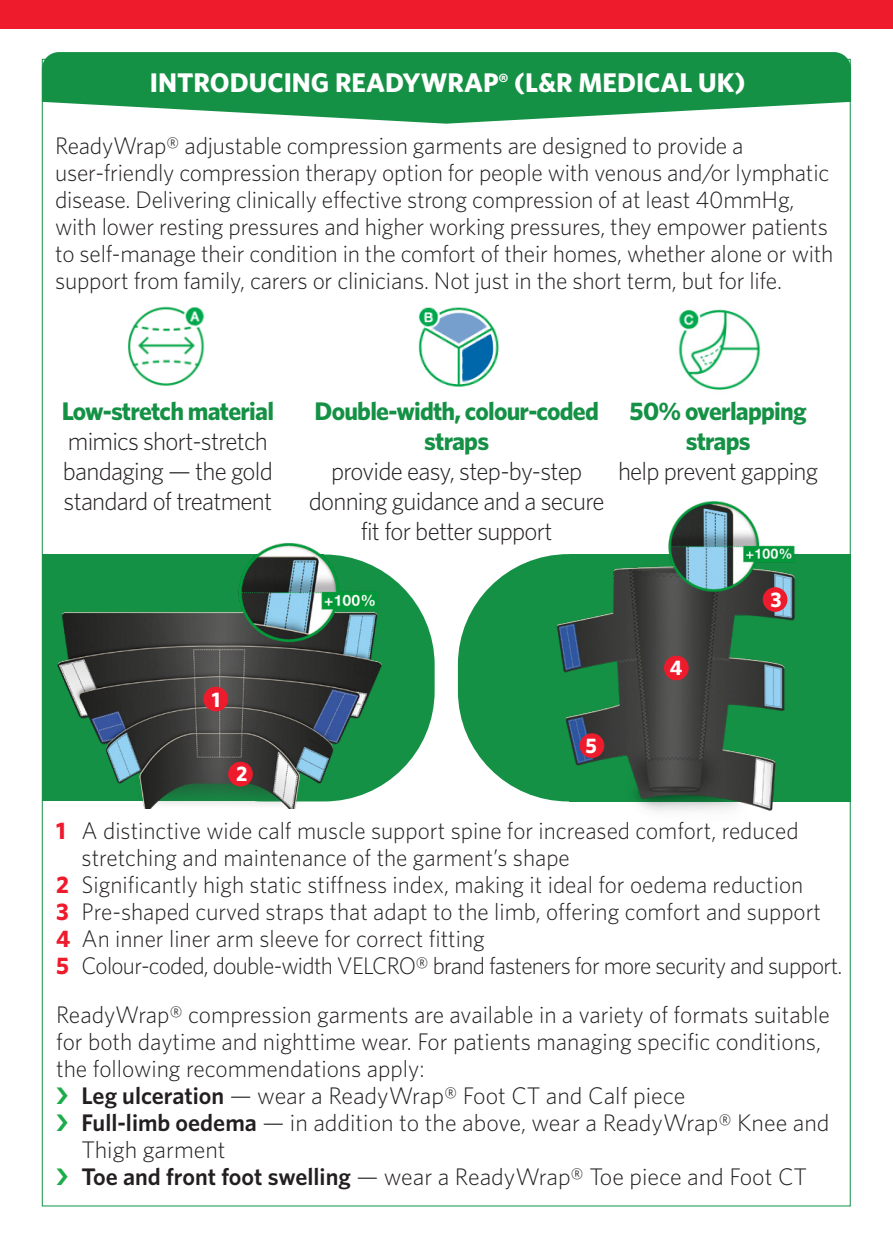
<style>
.page{position:relative;width:893px;height:1259px;background:#fff}
.page>*{position:absolute;margin:0;border:0;box-sizing:border-box;transform-origin:0 0}
.t1{font:700 27px "Whitney";color:#fff}
.Box_Bullets{font:300 25.5px/30px "Whitney";letter-spacing:-.03em;color:#231f20}
.Box_Bullets-2{font:700 25.5px/30px "Whitney";letter-spacing:-.03em;color:#149145;text-align:center}
.Box_Bullets-3{font:300 24px/27px "Whitney";letter-spacing:-.01em;color:#231f20}
.Box_Bullets-4{font:300 24px "Whitney";letter-spacing:-.03em;color:#231f20}
.Box_Bullets-5{font:700 21px "Whitney";color:#fff}
.s1{font-family:"Myriad Pro";font-stretch:condensed}
.s2{font-weight:700;color:#ee1b2d}
.s3{font-weight:600}
</style>
<div class="page">
<div style="left:0;top:0;width:893px;height:28px;background:#ee1b2d"></div>
<div style="left:42px;top:59px;width:809px;height:1147px;background:#fff;border:1px solid #149145"></div>
<svg style="left:42px;top:52px;width:809px;height:72px;fill:#149145"></svg>
<img style="left:678px;top:309px;width:83px;height:82px">
<img style="left:128px;top:306px;width:77px;height:80px">
<img style="left:418px;top:307px;width:81px;height:80px">
<div style="left:153px;top:554px;width:282px;height:247px;background:#149145;border-radius:111px"></div>
<div style="left:458px;top:554px;width:281px;height:247px;background:#149145;border-radius:111px"></div>
<div style="left:569px;top:554px;width:282px;height:247px;background:#149145"></div>
<img style="left:41px;top:538px;width:378px;height:270px">
<div style="left:203px;top:686px;width:25px;height:25px;background:#ee1b2d;border-radius:50%"></div>
<div style="left:228px;top:762px;width:25px;height:24px;background:#ee1b2d;border-radius:50%"></div>
<img style="left:541px;top:501px;width:270px;height:310px">
<div style="left:664px;top:655px;width:25px;height:25px;background:#ee1b2d;border-radius:50%"></div>
<div style="left:763px;top:587px;width:24px;height:25px;background:#ee1b2d;border-radius:50%"></div>
<div style="left:580px;top:733px;width:24px;height:25px;background:#ee1b2d;border-radius:50%"></div>
<p class="t1" style="left:150px;top:66px;width:597px">INTRODUCING READYWRAP<span class="s1">®</span> (L&amp;R MEDICAL UK)</p>
<p class="Box_Bullets-3" style="left:55px;top:132px;width:690px">ReadyWrap® adjustable compression garments are designed to provide a</p>
<p class="Box_Bullets-3" style="left:55px;top:159px;width:780px">user-friendly compression therapy option for people with venous and/or lymphatic disease. Delivering clinically effective strong compression of at least 40mmHg, with lower resting pressures and higher working pressures, they empower patients to self-manage their condition in the comfort of their homes, whether alone or with support from family, carers or clinicians. Not just in the short term, but for life.</p>
<p class="Box_Bullets-2" style="left:62px;top:395px;width:214px">Low-stretch material</p>
<p class="Box_Bullets" style="left:63px;top:425px;width:211px">mimics short-stretch bandaging — the gold standard of treatment</p>
<p class="Box_Bullets-5" style="left:212px;top:686px;width:10px">1</p>
<p class="Box_Bullets-5" style="left:236px;top:761px;width:13px">2</p>
<p class="Box_Bullets-2" style="left:314px;top:395px;width:286px">Double-width, colour-coded straps</p>
<p class="Box_Bullets" style="left:309px;top:455px;width:297px;text-align:center">provide easy, step-by-step donning guidance and a secure fit for better support</p>
<p class="Box_Bullets-2" style="left:630px;top:395px;width:179px">50% overlapping straps</p>
<p class="Box_Bullets" style="left:618px;top:455px;width:202px">help prevent gapping</p>
<p class="Box_Bullets-5" style="left:770px;top:586px;width:13px">3</p>
<p class="Box_Bullets-5" style="left:670px;top:655px;width:14px">4</p>
<p class="Box_Bullets-5" style="left:585px;top:732px;width:13px">5</p>
<p class="Box_Bullets-3" style="left:82px;top:817px;width:719px;text-indent:-26px"><span class="s2">1</span> A distinctive wide calf muscle support spine for increased comfort, reduced stretching and maintenance of the garment’s shape</p>
<p class="Box_Bullets-3" style="left:56px;top:871px;width:749px"><span class="s2">2</span> Significantly high static stiffness index, making it ideal for oedema reduction</p>
<p class="Box_Bullets-3" style="left:56px;top:898px;width:766px"><span class="s2">3</span> Pre-shaped curved straps that adapt to the limb, offering comfort and support</p>
<p class="Box_Bullets-3" style="left:56px;top:925px;width:430px"><span class="s2">4</span> An inner liner arm sleeve for correct fitting</p>
<p class="Box_Bullets-4" style="left:56px;top:952px;width:788px"><span class="s2">5</span> Colour-coded, double-width VELCRO® brand fasteners for more security and support.</p>
<p class="Box_Bullets-3" style="left:56px;top:1000px;width:775px">ReadyWrap® compression garments are available in a variety of formats suitable for both daytime and nighttime wear. For patients managing specific conditions, the following recommendations apply:</p>
<p class="Box_Bullets-3" style="left:82px;top:1081px;width:605px"><span class="s3">Leg ulceration</span> — wear a ReadyWrap® Foot CT and Calf piece</p>
<p class="Box_Bullets-3" style="left:82px;top:1108px;width:749px"><span class="s3">Full-limb oedema</span> — in addition to the above, wear a ReadyWrap® Knee and<br>Thigh garment</p>
<p class="Box_Bullets-3" style="left:82px;top:1162px;width:727px"><span class="s3">Toe and front foot swelling</span> — wear a ReadyWrap® Toe piece and Foot CT</p>
</div>
